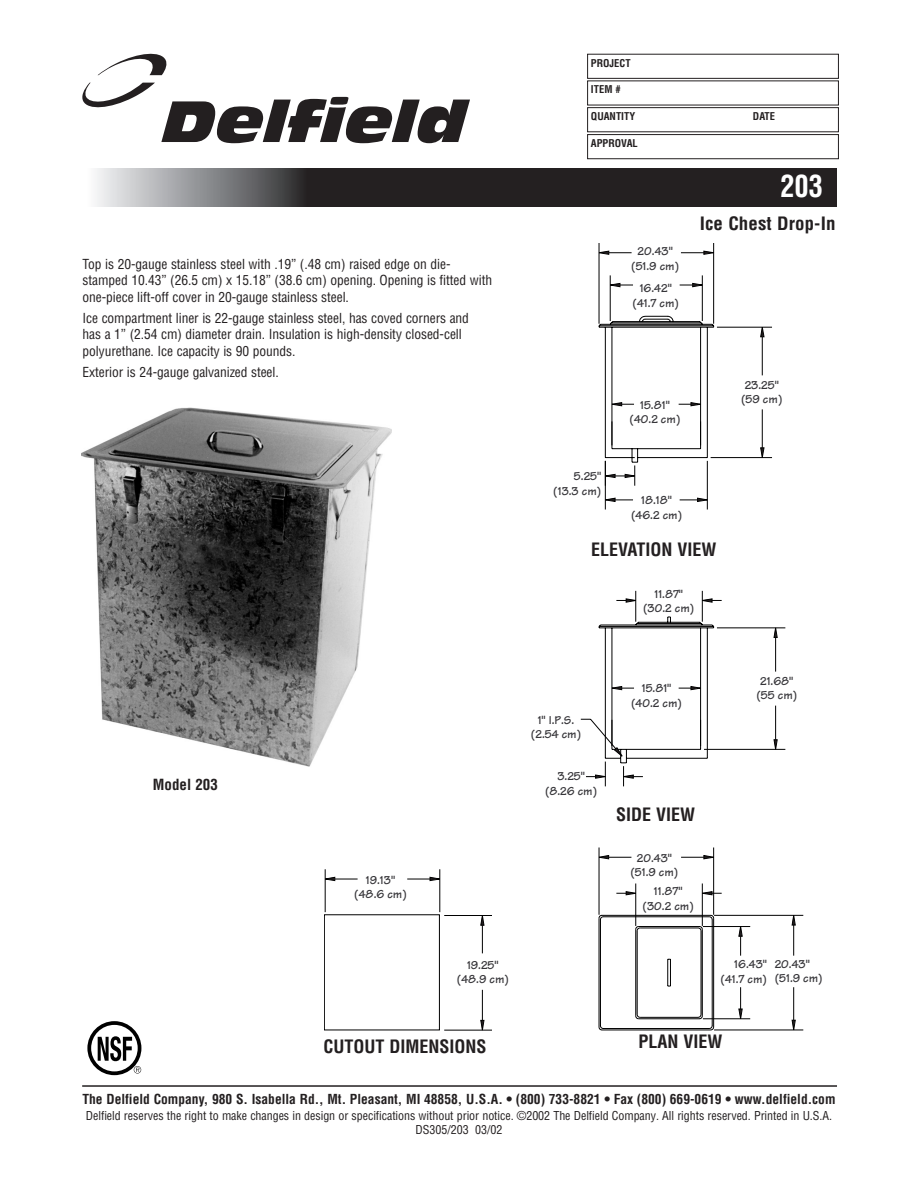
<style>
.page{position:relative;width:918px;height:1188px;background:#fff}
.page>*{position:absolute;margin:0;border:0;box-sizing:border-box;transform-origin:0 0}
.t1{font:700 condensed 30px "Helvetica";color:#fff;scale:.95 1}
.t2{font:700 condensed 18px "Helvetica";color:#231f20}
.t3{font:700 condensed 18px "Helvetica";color:#231f20;scale:1.05 1}
.t4{font:700 condensed 15px "Helvetica";color:#231f20}
.t5{font:condensed 13.5px/16.5px "Helvetica";letter-spacing:-.005em;color:#231f20}
.t6{font:700 condensed 13.5px "Helvetica";color:#231f20}
.t7{font:700 12.15px/14.7px "Tekton";color:#363539;text-align:center}
.t8{font:condensed 12px/13.5px "Helvetica";letter-spacing:-.005em;color:#231f20;text-align:center}
.t9{font:700 condensed 10.5px "Helvetica";color:#231f20}
</style>
<div class="page">
<svg style="left:96px;top:169px;width:741px;height:37px;background:#424041"></svg>
<svg style="left:598px;top:315px;width:117px;height:195px"></svg>
<hr style="left:599px;top:243px;width:1px;height:81px;background:#000">
<hr style="left:713px;top:243px;width:1px;height:81px;background:#000">
<svg style="left:598px;top:250px;width:34px;height:5px"></svg>
<svg style="left:681px;top:250px;width:34px;height:5px"></svg>
<hr style="left:610px;top:275px;width:1px;height:46px;background:#000">
<hr style="left:702px;top:275px;width:1px;height:46px;background:#000">
<svg style="left:609px;top:283px;width:24px;height:5px"></svg>
<svg style="left:680px;top:283px;width:23px;height:5px"></svg>
<hr style="left:635px;top:591px;width:1px;height:31px;background:#000">
<hr style="left:702px;top:591px;width:1px;height:31px;background:#000">
<svg style="left:616px;top:598px;width:21px;height:5px"></svg>
<svg style="left:701px;top:598px;width:21px;height:5px"></svg>
<svg style="left:580px;top:616px;width:135px;height:170px"></svg>
<svg style="left:598px;top:911px;width:206px;height:119px"></svg>
<hr style="left:635px;top:883px;width:1px;height:43px;background:#000">
<hr style="left:702px;top:883px;width:1px;height:43px;background:#000">
<svg style="left:616px;top:891px;width:21px;height:5px"></svg>
<svg style="left:701px;top:891px;width:21px;height:5px"></svg>
<hr style="left:599px;top:847px;width:1px;height:68px;background:#000">
<hr style="left:713px;top:847px;width:1px;height:68px;background:#000">
<svg style="left:598px;top:855px;width:33px;height:5px"></svg>
<svg style="left:681px;top:855px;width:34px;height:5px"></svg>
<hr style="left:717px;top:327px;width:55px;height:1px;background:#000">
<hr style="left:711px;top:457px;width:61px;height:1px;background:#000">
<hr style="left:762px;top:337px;width:1px;height:38px;background:#000">
<hr style="left:762px;top:409px;width:1px;height:39px;background:#000">
<svg style="left:760px;top:326px;width:5px;height:20px"></svg>
<svg style="left:760px;top:439px;width:5px;height:20px"></svg>
<hr style="left:717px;top:627px;width:68px;height:1px;background:#000">
<hr style="left:704px;top:749px;width:81px;height:1px;background:#000">
<hr style="left:775px;top:637px;width:1px;height:35px;background:#000">
<hr style="left:775px;top:706px;width:1px;height:34px;background:#000">
<svg style="left:773px;top:627px;width:5px;height:19px"></svg>
<svg style="left:773px;top:739px;width:5px;height:11px"></svg>
<svg style="left:324px;top:911px;width:168px;height:119px"></svg>
<hr style="left:325px;top:869px;width:1px;height:43px;background:#000">
<hr style="left:439px;top:869px;width:1px;height:43px;background:#000">
<svg style="left:324px;top:877px;width:34px;height:4px"></svg>
<svg style="left:407px;top:877px;width:34px;height:4px"></svg>
<img style="left:81px;top:407px;width:311px;height:360px">
<svg style="left:87px;top:1021px;width:54px;height:54px"></svg>
<svg style="left:98px;top:54px;width:69px;height:21px"></svg>
<svg style="left:82px;top:83px;width:73px;height:25px"></svg>
<svg style="left:161px;top:97px;width:309px;height:46px"></svg>
<div style="left:587px;top:54px;width:252px;height:25px;border:1px solid #231f20"></div>
<div style="left:587px;top:107px;width:252px;height:25px;border:1px solid #231f20"></div>
<div style="left:587px;top:134px;width:252px;height:25px;border:1px solid #231f20"></div>
<hr style="left:82px;top:1085px;width:755px;height:2px;background:#231f20">
<p class="t9" style="left:591px;top:57px;width:41px">PROJECT</p>
<p class="t9" style="left:591px;top:84px;width:31px">ITEM #</p>
<p class="t9" style="left:591px;top:110px;width:46px">QUANTITY</p>
<p class="t9" style="left:753px;top:110px;width:24px">DATE</p>
<p class="t9" style="left:591px;top:137px;width:48px">APPROVAL</p>
<p class="t5" style="left:82px;top:256px;width:411px">Top is 20-gauge stainless steel with .19” (.48 cm) raised edge on die&shy;stamped 10.43” (26.5 cm) x 15.18” (38.6 cm) opening. Opening is fitted with one-piece lift-off cover in 20-gauge stainless steel.</p>
<p class="t5" style="left:82px;top:310px;width:388px">Ice compartment liner is 22-gauge stainless steel, has coved corners and has a 1” (2.54 cm) diameter drain. Insulation is high-density closed-cell polyurethane. Ice capacity is 90 pounds.</p>
<p class="t5" style="left:82px;top:364px;width:198px">Exterior is 24-gauge galvanized steel.</p>
<p class="t7" style="left:553px;top:469px;width:50px;text-align:right">5.25" (13.3 cm)</p>
<p class="t7" style="left:631px;top:244px;width:49px">20.43" (51.9 cm)</p>
<p class="t7" style="left:633px;top:281px;width:48px">16.42" (41.7 cm)</p>
<p class="t1" style="left:780px;top:169px;width:46px">203</p>
<p class="t3" style="left:700px;top:213px;width:131px">Ice Chest Drop-In</p>
<p class="t7" style="left:630px;top:397px;width:52px">15.81" (40.2 cm)</p>
<p class="t7" style="left:631px;top:493px;width:53px">18.18" (46.2 cm)</p>
<p class="t7" style="left:741px;top:377px;width:43px;text-align:left">23.25" (59 cm)</p>
<p class="t2" style="left:591px;top:539px;width:127px">ELEVATION VIEW</p>
<p class="t7" style="left:643px;top:586px;width:53px">11.87" (30.2 cm)</p>
<p class="t4" style="left:153px;top:776px;width:66px">Model 203</p>
<p class="t7" style="left:354px;top:872px;width:54px">19.13" (48.6 cm)</p>
<p class="t7" style="left:457px;top:957px;width:54px">19.25" (48.9 cm)</p>
<p class="t2" style="left:324px;top:1036px;width:164px">CUTOUT DIMENSIONS</p>
<p class="t7" style="left:531px;top:712px;width:52px">1" I.P.S. (2.54 cm)</p>
<p class="t7" style="left:545px;top:769px;width:54px">3.25" (8.26 cm)</p>
<p class="t7" style="left:631px;top:681px;width:52px">15.81" (40.2 cm)</p>
<p class="t7" style="left:756px;top:674px;width:42px">21.68" (55 cm)</p>
<p class="t2" style="left:616px;top:805px;width:80px">SIDE VIEW</p>
<p class="t7" style="left:630px;top:851px;width:49px">20.43" (51.9 cm)</p>
<p class="t7" style="left:643px;top:884px;width:53px">11.87" (30.2 cm)</p>
<p class="t7" style="left:721px;top:957px;width:48px;text-align:right">16.43" (41.7 cm)</p>
<p class="t7" style="left:775px;top:956px;width:49px;text-align:left">20.43" (51.9 cm)</p>
<p class="t2" style="left:638px;top:1031px;width:85px">PLAN VIEW</p>
<p class="t6" style="left:82px;top:1091px;width:755px">The Delfield Company, 980 S. Isabella Rd., Mt. Pleasant, MI 48858, U.S.A. • (800) 733-8821 • Fax (800) 669-0619 • www.delfield.com</p>
<p class="t8" style="left:86px;top:1109px;width:748px">Delfield reserves the right to make changes in design or specifications without prior notice. ©2002 The Delfield Company. All rights reserved. Printed in U.S.A.<br>DS305/203 03/02</p>
</div>
